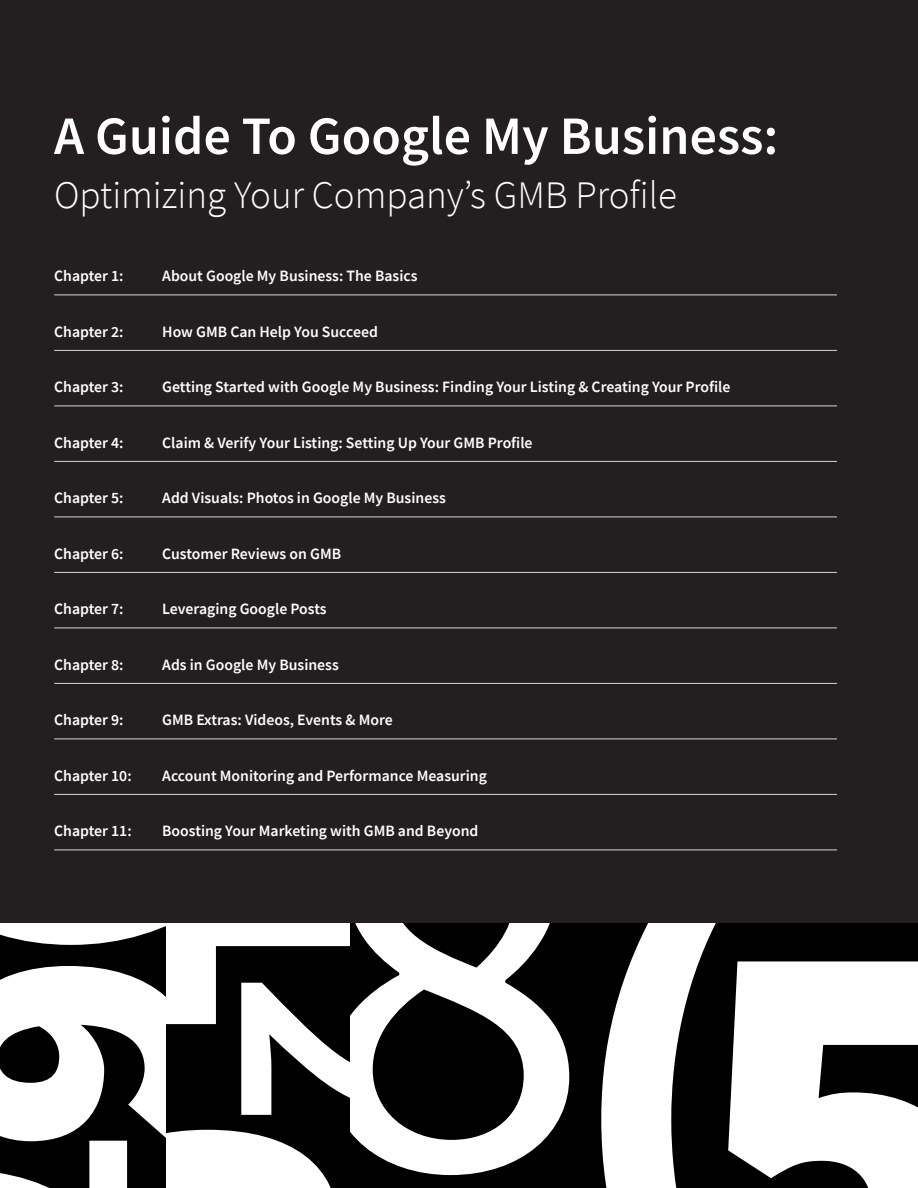
<style>
.page{position:relative;width:918px;height:1188px;background:#231f20}
.page>*{position:absolute;margin:0;border:0;box-sizing:border-box;transform-origin:0 0}
.t1{font:600 54px "Source Sans Pro";color:#fff}
.t2{font:300 39px "Source Sans Pro";color:#fff}
.List{font:600 15.75px "Source Sans Pro";color:#fff}
</style>
<div class="page">
<hr style="left:54px;top:295px;width:783px;height:1px;background:#d4d6d5">
<hr style="left:54px;top:350px;width:783px;height:1px;background:#d4d6d5">
<hr style="left:54px;top:406px;width:783px;height:1px;background:#d4d6d5">
<hr style="left:54px;top:461px;width:783px;height:1px;background:#d4d6d5">
<hr style="left:54px;top:517px;width:783px;height:1px;background:#d4d6d5">
<hr style="left:54px;top:572px;width:783px;height:1px;background:#d4d6d5">
<hr style="left:54px;top:628px;width:783px;height:1px;background:#d4d6d5">
<hr style="left:54px;top:683px;width:783px;height:1px;background:#d4d6d5">
<hr style="left:54px;top:739px;width:783px;height:1px;background:#d4d6d5">
<hr style="left:54px;top:794px;width:783px;height:1px;background:#d4d6d5">
<hr style="left:54px;top:850px;width:783px;height:1px;background:#d4d6d5">
<svg style="left:0;top:923px;width:350px;height:265px;background:#838383"></svg>
<div style="left:350px;top:923px;width:568px;height:265px;background:#000"></div>
<svg style="left:350px;top:923px;width:219px;height:252px"></svg>
<svg style="left:601px;top:923px;width:115px;height:265px"></svg>
<svg style="left:699px;top:961px;width:219px;height:227px;fill:#fff"></svg>
<p class="t1" style="left:54px;top:100px;width:726px">A Guide To Google My Business:</p>
<p class="t2" style="left:54px;top:171px;width:624px">Optimizing Your Company’s GMB Profile</p>
<p class="List" style="left:54px;top:265px;width:71px">Chapter 1:</p>
<p class="List" style="left:162px;top:265px;width:257px">About Google My Business: The Basics</p>
<p class="List" style="left:54px;top:321px;width:71px">Chapter 2:</p>
<p class="List" style="left:162px;top:321px;width:217px">How GMB Can Help You Succeed</p>
<p class="List" style="left:54px;top:376px;width:71px">Chapter 3:</p>
<p class="List" style="left:162px;top:376px;width:570px">Getting Started with Google My Business: Finding Your Listing &amp; Creating Your Profile</p>
<p class="List" style="left:54px;top:432px;width:71px">Chapter 4:</p>
<p class="List" style="left:162px;top:432px;width:372px">Claim &amp; Verify Your Listing: Setting Up Your GMB Profile</p>
<p class="List" style="left:54px;top:487px;width:71px">Chapter 5:</p>
<p class="List" style="left:162px;top:487px;width:285px">Add Visuals: Photos in Google My Business</p>
<p class="List" style="left:54px;top:543px;width:71px">Chapter 6:</p>
<p class="List" style="left:162px;top:543px;width:180px">Customer Reviews on GMB</p>
<p class="List" style="left:54px;top:598px;width:71px">Chapter 7:</p>
<p class="List" style="left:162px;top:598px;width:166px">Leveraging Google Posts</p>
<p class="List" style="left:54px;top:654px;width:71px">Chapter 8:</p>
<p class="List" style="left:162px;top:654px;width:178px">Ads in Google My Business</p>
<p class="List" style="left:54px;top:709px;width:71px">Chapter 9:</p>
<p class="List" style="left:162px;top:709px;width:232px">GMB Extras: Videos, Events &amp; More</p>
<p class="List" style="left:54px;top:765px;width:79px">Chapter 10:</p>
<p class="List" style="left:162px;top:765px;width:326px">Account Monitoring and Performance Measuring</p>
<p class="List" style="left:54px;top:820px;width:79px">Chapter 11:</p>
<p class="List" style="left:162px;top:820px;width:318px">Boosting Your Marketing with GMB and Beyond</p>
</div>
